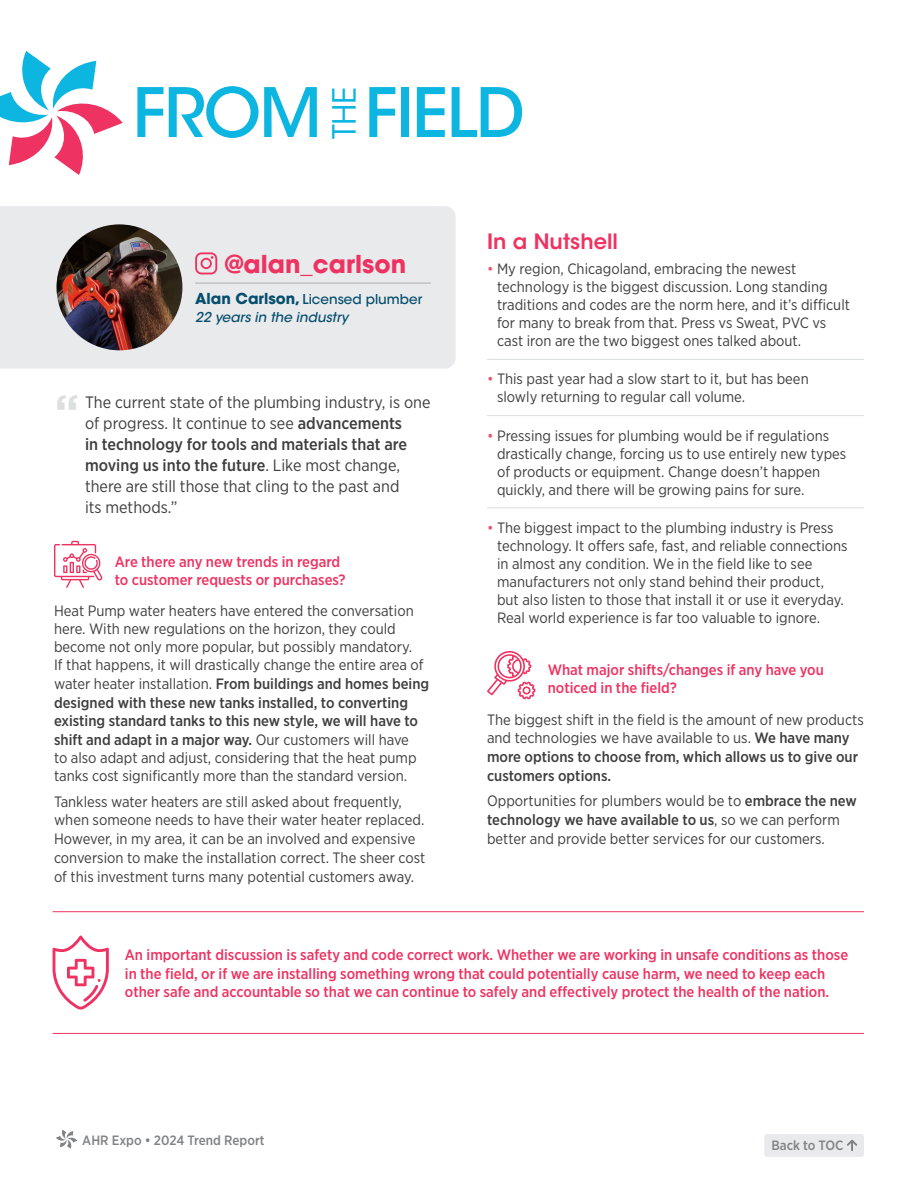
<style>
.page{position:relative;width:918px;height:1188px;background:#fff}
.page>*{position:absolute;margin:0;border:0;box-sizing:border-box;transform-origin:0 0}
.t1{font:500 67.5px "ITC Avant Garde Std";letter-spacing:-.025em;color:#0db5e1}
.Copy{font:700 45px "Gotham";color:#dddee0}
.t2{font:31.95px "ITC Avant Garde Std";color:#0db5e1}
.t3{font:700 24.45px "ITC Avant Garde Std";color:#ee3362}
.Copy-2{font:600 21px "ITC Avant Garde Std";color:#ee3362}
.Copy-3{font:16.5px/21px "Gotham Narrow";color:#3e3e3f}
.Copy-4{font:15px/18px "Gotham Narrow";color:#3e3e3f}
.Copy-5{font:500 15px/18px "Gotham Narrow";color:#ee3362}
.t4{font:500 13.5px "Gotham Narrow";color:#808285}
.t5{font:500 13.5px "ITC Avant Garde Std";color:#064e6e}
.t6{font:italic 500 13.5px "ITC Avant Garde Std";color:#064e6e}
.s1{font-weight:700;font-size:15px}
.s2{font-weight:500}
.s3{color:#f0526e}
</style>
<div class="page">
<div style="left:764px;top:1134px;width:100px;height:23px;background:#e9eaeb;border-radius:3px"></div>
<svg style="left:56px;top:1130px;width:21px;height:19px"></svg>
<svg style="left:847px;top:1140px;width:10px;height:11px"></svg>
<div style="left:0;top:206px;width:456px;height:163px;background:#e9eaeb"></div>
<svg style="left:195px;top:252px;width:22px;height:22px"></svg>
<hr style="left:195px;top:283px;width:236px;height:1px;background:#acadb1">
<img style="left:57px;top:224px;width:125px;height:126px;border-radius:63px">
<hr style="left:487px;top:359px;width:377px;height:1px;background:#dddee0">
<hr style="left:487px;top:415px;width:377px;height:1px;background:#dddee0">
<hr style="left:487px;top:507px;width:377px;height:1px;background:#dddee0">
<svg style="left:0;top:51px;width:123px;height:124px"></svg>
<hr style="left:53px;top:911px;width:811px;height:1px;background:#ee3362">
<hr style="left:53px;top:1033px;width:811px;height:1px;background:#ee3362">
<svg style="left:54px;top:541px;width:48px;height:47px"></svg>
<svg style="left:487px;top:651px;width:48px;height:48px"></svg>
<svg style="left:53px;top:936px;width:56px;height:74px"></svg>
<p class="t1" style="left:133px;top:71px;width:394px">FROM FIELD</p>
<p class="t2" style="left:325px;top:139px;width:53px;rotate:-90deg">THE</p>
<p class="t3" style="left:225px;top:248px;width:182px">@alan_carlson</p>
<p class="t5" style="left:195px;top:291px;width:229px"><span class="s1">Alan Carlson,</span> Licensed plumber</p>
<p class="t6" style="left:195px;top:309px;width:155px">22 years in the industry</p>
<p class="Copy" style="left:55px;top:382px;width:26px">“</p>
<p class="Copy-3" style="left:85px;top:391px;width:347px">The current state of the plumbing industry, is one of progress. It continue to see <span class="s2">advancements<br>in technology for tools and materials that are moving us into the future</span>. Like most change, there are still those that cling to the past and<br>its methods.”</p>
<p class="Copy-5" style="left:115px;top:552px;width:232px">Are there any new trends in regard to customer requests or purchases?</p>
<p class="Copy-4" style="left:54px;top:601px;width:377px">Heat Pump water heaters have entered the conversation here. With new regulations on the horizon, they could become not only more popular, but possibly mandatory.<br>If that happens, it will drastically change the entire area of water heater installation. <span class="s2">From buildings and homes being designed with these new tanks installed, to converting existing standard tanks to this new style, we will have to shift and adapt in a major way.</span> Our customers will have<br>to also adapt and adjust, considering that the heat pump tanks cost significantly more than the standard version.</p>
<p class="Copy-4" style="left:54px;top:792px;width:373px;line-height:18.8px">Tankless water heaters are still asked about frequently, when someone needs to have their water heater replaced.<br>However, in my area, it can be an involved and expensive conversion to make the installation correct. The sheer cost of this investment turns many potential customers away.</p>
<p class="Copy-2" style="left:487px;top:229px;width:132px">In a Nutshell</p>
<p class="Copy-4" style="left:497px;top:260px;width:355px;text-indent:-10px"><span class="s3">•</span> My region, Chicagoland, embracing the newest technology is the biggest discussion. Long standing traditions and codes are the norm here, and it’s difficult for many to break from that. Press vs Sweat, PVC vs cast iron are the two biggest ones talked about.</p>
<p class="Copy-4" style="left:497px;top:370px;width:313px;text-indent:-10px"><span class="s3">•</span> This past year had a slow start to it, but has been slowly returning to regular call volume.</p>
<p class="Copy-4" style="left:497px;top:426px;width:351px;text-indent:-10px"><span class="s3">•</span> Pressing issues for plumbing would be if regulations drastically change, forcing us to use entirely new types of products or equipment. Change doesn’t happen quickly, and there will be growing pains for sure.</p>
<p class="Copy-4" style="left:497px;top:518px;width:352px;text-indent:-10px"><span class="s3">•</span> The biggest impact to the plumbing industry is Press technology. It offers safe, fast, and reliable connections in almost any condition. We in the field like to see manufacturers not only stand behind their product, but also listen to those that install it or use it everyday.<br>Real world experience is far too valuable to ignore.</p>
<p class="Copy-5" style="left:548px;top:661px;width:278px">What major shifts/changes if any have you noticed in the field?</p>
<p class="Copy-4" style="left:487px;top:710px;width:378px;line-height:18.8px">The biggest shift in the field is the amount of new products and technologies we have available to us. <span class="s2">We have many more options to choose from, which allows us to give our customers options.</span></p>
<p class="Copy-4" style="left:487px;top:791px;width:371px;line-height:18.8px">Opportunities for plumbers would be to <span class="s2">embrace the new technology we have available to us</span>, so we can perform better and provide better services for our customers.</p>
<p class="Copy-5" style="left:125px;top:945px;width:725px;line-height:18.8px">An important discussion is safety and code correct work. Whether we are working in unsafe conditions as those in the field, or if we are installing something wrong that could potentially cause harm, we need to keep each other safe and accountable so that we can continue to safely and effectively protect the health of the nation.</p>
<p class="t4" style="left:82px;top:1132px;width:184px">AHR Expo • 2024 Trend Report</p>
<p class="t4" style="left:771px;top:1137px;width:74px">Back to TOC</p>
</div>
